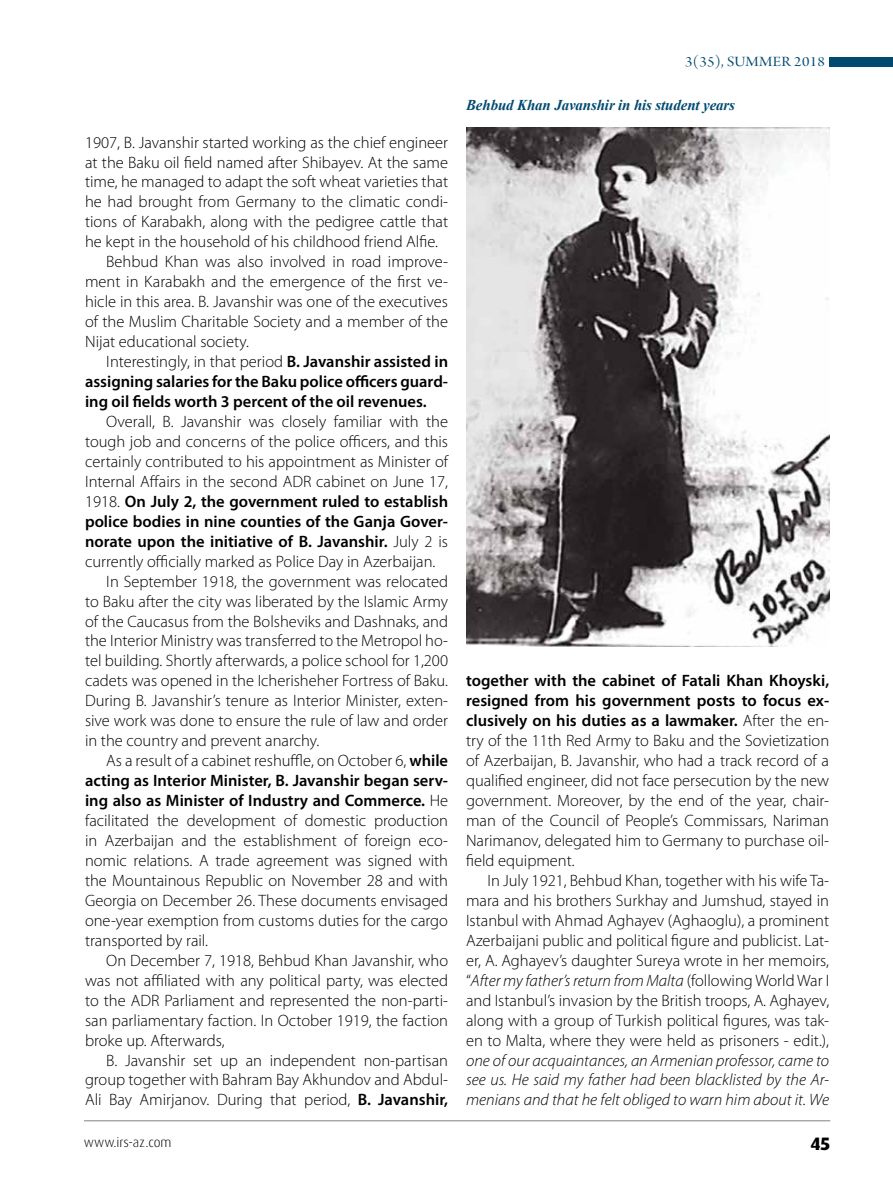
<style>
.page{position:relative;width:893px;height:1191px;background:#fff}
.page>*{position:absolute;margin:0;border:0;box-sizing:border-box;transform-origin:0 0}
.t1{font:800 18px "Dax Pro";color:#000}
.t2{font:300 16.5px/20px "Myriad Pro";color:#000;text-align:justify}
.t3{font:600 16.5px "Myriad Pro";color:#000}
.t4{font:italic 300 16.5px/20px "Myriad Pro";color:#000;text-align:justify}
.t5{font:italic 700 15px "Times New Roman";letter-spacing:-.01em;color:#004a71}
.t6{font:15px "Arno Pro Display";letter-spacing:.02em;color:#004a71;scale:1.1 1}
.t7{font:300 13.5px "Dax Pro";color:#000}
.s1{font-weight:600}
.s2{font-weight:300}
.s3{font-style:italic}
</style>
<div class="page">
<hr style="left:84px;top:1120px;width:746px;height:1px;background:#808285">
<div style="left:829px;top:57px;width:64px;height:9px;background:#004a71"></div>
<img style="left:466px;top:128px;width:363px;height:518px">
<p class="t2" style="left:85px;top:132px;width:365px">1907, B. Javanshir started working as the chief engineer</p>
<p class="t2" style="left:85px;top:152px;width:365px">at the Baku oil field named after Shibayev. At the same</p>
<p class="t2" style="left:85px;top:172px;width:365px">time, he managed to adapt the soft wheat varieties that</p>
<p class="t2" style="left:85px;top:192px;width:365px">he had brought from Germany to the climatic condi-</p>
<p class="t2" style="left:85px;top:212px;width:365px">tions of Karabakh, along with the pedigree cattle that</p>
<p class="t2" style="left:85px;top:232px;width:355px">he kept in the household of his childhood friend Alfie.</p>
<p class="t2" style="left:106px;top:252px;width:343px">Behbud Khan was also involved in road improve-</p>
<p class="t2" style="left:85px;top:272px;width:365px">ment in Karabakh and the emergence of the first ve-</p>
<p class="t2" style="left:85px;top:292px;width:364px">hicle in this area. B. Javanshir was one of the executives</p>
<p class="t2" style="left:85px;top:312px;width:365px">of the Muslim Charitable Society and a member of the</p>
<p class="t2" style="left:85px;top:332px;width:165px">Nijat educational society.</p>
<p class="t2" style="left:106px;top:352px;width:343px">Interestingly, in that period <span class="s1">B. Javanshir assisted in</span></p>
<p class="t3" style="left:85px;top:371px;width:365px">assigning salaries for the Baku police officers guard-</p>
<p class="t3" style="left:85px;top:391px;width:343px">ing oil fields worth 3 percent of the oil revenues.</p>
<p class="t2" style="left:106px;top:412px;width:343px">Overall, B. Javanshir was closely familiar with the</p>
<p class="t2" style="left:85px;top:432px;width:365px">tough job and concerns of the police officers, and this</p>
<p class="t2" style="left:85px;top:451px;width:365px">certainly contributed to his appointment as Minister of</p>
<p class="t2" style="left:85px;top:471px;width:365px">Internal Affairs in the second ADR cabinet on June 17,</p>
<p class="t3" style="left:85px;top:491px;width:365px"><span class="s2">1918.</span> On July 2, the government ruled to establish</p>
<p class="t3" style="left:85px;top:510px;width:365px">police bodies in nine counties of the Ganja Gover-</p>
<p class="t3" style="left:85px;top:530px;width:365px">norate upon the initiative of B. Javanshir. <span class="s2">July 2 is</span></p>
<p class="t2" style="left:85px;top:551px;width:352px">currently officially marked as Police Day in Azerbaijan.</p>
<p class="t2" style="left:106px;top:571px;width:343px">In September 1918, the government was relocated</p>
<p class="t2" style="left:85px;top:591px;width:365px">to Baku after the city was liberated by the Islamic Army</p>
<p class="t2" style="left:85px;top:611px;width:365px">of the Caucasus from the Bolsheviks and Dashnaks, and</p>
<p class="t2" style="left:85px;top:631px;width:365px">the Interior Ministry was transferred to the Metropol ho-</p>
<p class="t2" style="left:85px;top:651px;width:365px">tel building. Shortly afterwards, a police school for 1,200</p>
<p class="t2" style="left:85px;top:671px;width:365px">cadets was opened in the Icherisheher Fortress of Baku.</p>
<p class="t2" style="left:85px;top:691px;width:365px">During B. Javanshir’s tenure as Interior Minister, exten-</p>
<p class="t2" style="left:85px;top:711px;width:365px">sive work was done to ensure the rule of law and order</p>
<p class="t2" style="left:85px;top:731px;width:236px">in the country and prevent anarchy.</p>
<p class="t2" style="left:106px;top:751px;width:343px">As a result of a cabinet reshuffle, on October 6, <span class="s1">while</span></p>
<p class="t3" style="left:85px;top:770px;width:365px">acting as Interior Minister, B. Javanshir began serv-</p>
<p class="t3" style="left:85px;top:790px;width:365px">ing also as Minister of Industry and Commerce. <span class="s2">He</span></p>
<p class="t2" style="left:85px;top:811px;width:365px">facilitated the development of domestic production</p>
<p class="t2" style="left:85px;top:831px;width:365px">in Azerbaijan and the establishment of foreign eco-</p>
<p class="t2" style="left:85px;top:850px;width:365px">nomic relations. A trade agreement was signed with</p>
<p class="t2" style="left:85px;top:870px;width:365px">the Mountainous Republic on November 28 and with</p>
<p class="t2" style="left:85px;top:890px;width:365px">Georgia on December 26. These documents envisaged</p>
<p class="t2" style="left:85px;top:910px;width:365px">one-year exemption from customs duties for the cargo</p>
<p class="t2" style="left:85px;top:930px;width:125px">transported by rail.</p>
<p class="t2" style="left:106px;top:950px;width:343px">On December 7, 1918, Behbud Khan Javanshir, who</p>
<p class="t2" style="left:85px;top:970px;width:365px">was not affiliated with any political party, was elected</p>
<p class="t2" style="left:85px;top:990px;width:365px">to the ADR Parliament and represented the non-parti-</p>
<p class="t2" style="left:85px;top:1010px;width:365px">san parliamentary faction. In October 1919, the faction</p>
<p class="t2" style="left:85px;top:1030px;width:141px">broke up. Afterwards,</p>
<p class="t2" style="left:106px;top:1050px;width:343px">B. Javanshir set up an independent non-partisan</p>
<p class="t2" style="left:85px;top:1070px;width:365px">group together with Bahram Bay Akhundov and Abdul-</p>
<p class="t2" style="left:85px;top:1090px;width:365px">Ali Bay Amirjanov. During that period, <span class="s1">B. Javanshir,</span></p>
<p class="t6" style="left:685px;top:53px;width:129px">3(35), SUMMER 2018</p>
<p class="t5" style="left:466px;top:94px;width:270px">Behbud Khan Javanshir in his student years</p>
<p class="t2" style="left:466px;top:671px;width:365px"><span class="s1">together with the cabinet of Fatali Khan Khoyski, resigned from his government posts to focus ex&shy;clusively on his duties as a lawmaker.</span> After the en&shy;try of the 11th Red Army to Baku and the Sovietization of Azerbaijan, B. Javanshir, who had a track record of a qualified engineer, did not face persecution by the new government. Moreover, by the end of the year, chair&shy;man of the Council of People’s Commissars, Nariman Narimanov, delegated him to Germany to purchase oil&shy;field equipment.</p>
<p class="t2" style="left:466px;top:870px;width:365px;text-indent:21px">In July 1921, Behbud Khan, together with his wife Ta&shy;mara and his brothers Surkhay and Jumshud, stayed in Istanbul with Ahmad Aghayev (Aghaoglu), a prominent Azerbaijani public and political figure and publicist. Lat&shy;er, A. Aghayev’s daughter Sureya wrote in her memoirs, “<span class="s3">After my father’s return from Malta</span> (following World War I and Istanbul’s invasion by the British troops, A. Aghayev, along with a group of Turkish political figures, was tak&shy;en to Malta, where they were held as prisoners - edit.),</p>
<p class="t4" style="left:466px;top:1050px;width:365px">one of our acquaintances, an Armenian professor, came to see us. He said my father had been blacklisted by the Ar&shy;menians and that he felt obliged to warn him about it. We</p>
<p class="t7" style="left:84px;top:1133px;width:89px">www.irs-az.com</p>
<p class="t1" style="left:810px;top:1131px;width:21px">45</p>
</div>
